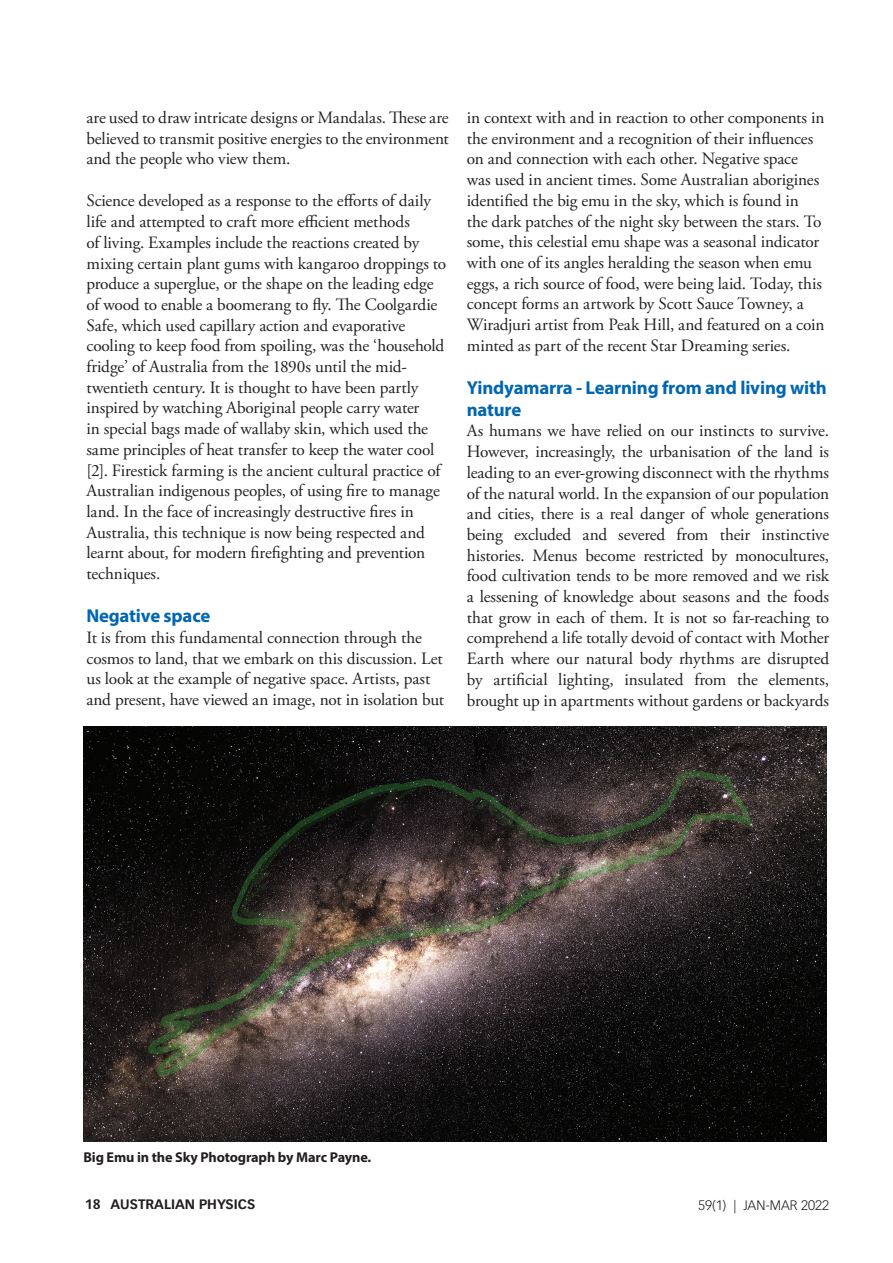
<style>
.page{position:relative;width:893px;height:1263px;background:#fff}
.page>*{position:absolute;margin:0;border:0;box-sizing:border-box;transform-origin:0 0}
.t1{font:700 18.75px/21.6px "Myriad Pro";letter-spacing:-.01em;color:#0166b3}
.t2{font:17.25px/20.7px "Adobe Garamond Pro";letter-spacing:-.01em;color:#231f20}
.t3{font:700 14.25px "Myriad Pro";letter-spacing:-.01em;color:#231f20}
.t4{font:700 13.5px "Vectora LT Pro";color:#231f20}
.t5{font:300 13.5px "Vectora LT Pro";color:#231f20}
</style>
<div class="page">
<img style="left:83px;top:726px;width:743px;height:415px">
<p class="t2" style="left:86px;top:108px;width:364px;text-align:justify">are used to draw intricate designs or Mandalas. These are believed to transmit positive energies to the environment and the people who view them.</p>
<p class="t2" style="left:86px;top:191px;width:361px">Science developed as a response to the efforts of daily life and attempted to craft more efficient methods<br>of living. Examples include the reactions created by mixing certain plant gums with kangaroo droppings to produce a superglue, or the shape on the leading edge of wood to enable a boomerang to fly. The Coolgardie Safe, which used capillary action and evaporative cooling to keep food from spoiling, was the ‘household fridge’ of Australia from the 1890s until the mid&shy;twentieth century. It is thought to have been partly inspired by watching Aboriginal people carry water<br>in special bags made of wallaby skin, which used the same principles of heat transfer to keep the water cool [2]. Firestick farming is the ancient cultural practice of Australian indigenous peoples, of using fire to manage land. In the face of increasingly destructive fires in Australia, this technique is now being respected and learnt about, for modern firefighting and prevention techniques.</p>
<p class="t1" style="left:86px;top:605px;width:125px">Negative space</p>
<p class="t2" style="left:86px;top:628px;width:359px">It is from this fundamental connection through the cosmos to land, that we embark on this discussion. Let us look at the example of negative space. Artists, past and present, have viewed an image, not in isolation but</p>
<p class="t2" style="left:467px;top:108px;width:359px">in context with and in reaction to other components in the environment and a recognition of their influences on and connection with each other. Negative space was used in ancient times. Some Australian aborigines identified the big emu in the sky, which is found in<br>the dark patches of the night sky between the stars. To some, this celestial emu shape was a seasonal indicator with one of its angles heralding the season when emu eggs, a rich source of food, were being laid. Today, this concept forms an artwork by Scott Sauce Towney, a Wiradjuri artist from Peak Hill, and featured on a coin minted as part of the recent Star Dreaming series.</p>
<p class="t1" style="left:467px;top:376px;width:361px">Yindyamarra - Learning from and living with nature</p>
<p class="t2" style="left:467px;top:421px;width:364px;text-align:justify">As humans we have relied on our instincts to survive.<br>However, increasingly, the urbanisation of the land is leading to an ever-growing disconnect with the rhythms of the natural world. In the expansion of our population and cities, there is a real danger of whole generations being excluded and severed from their instinctive histories. Menus become restricted by monocultures, food cultivation tends to be more removed and we risk a lessening of knowledge about seasons and the foods that grow in each of them. It is not so far-reaching to comprehend a life totally devoid of contact with Mother Earth where our natural body rhythms are disrupted by artificial lighting, insulated from the elements, brought up in apartments without gardens or backyards</p>
<p class="t3" style="left:83px;top:1148px;width:289px">Big Emu in the Sky Photograph by Marc Payne.</p>
<p class="t4" style="left:85px;top:1196px;width:172px">18 AUSTRALIAN PHYSICS</p>
<p class="t5" style="left:698px;top:1197px;width:132px">59(1) | JAN-MAR 2022</p>
</div>
